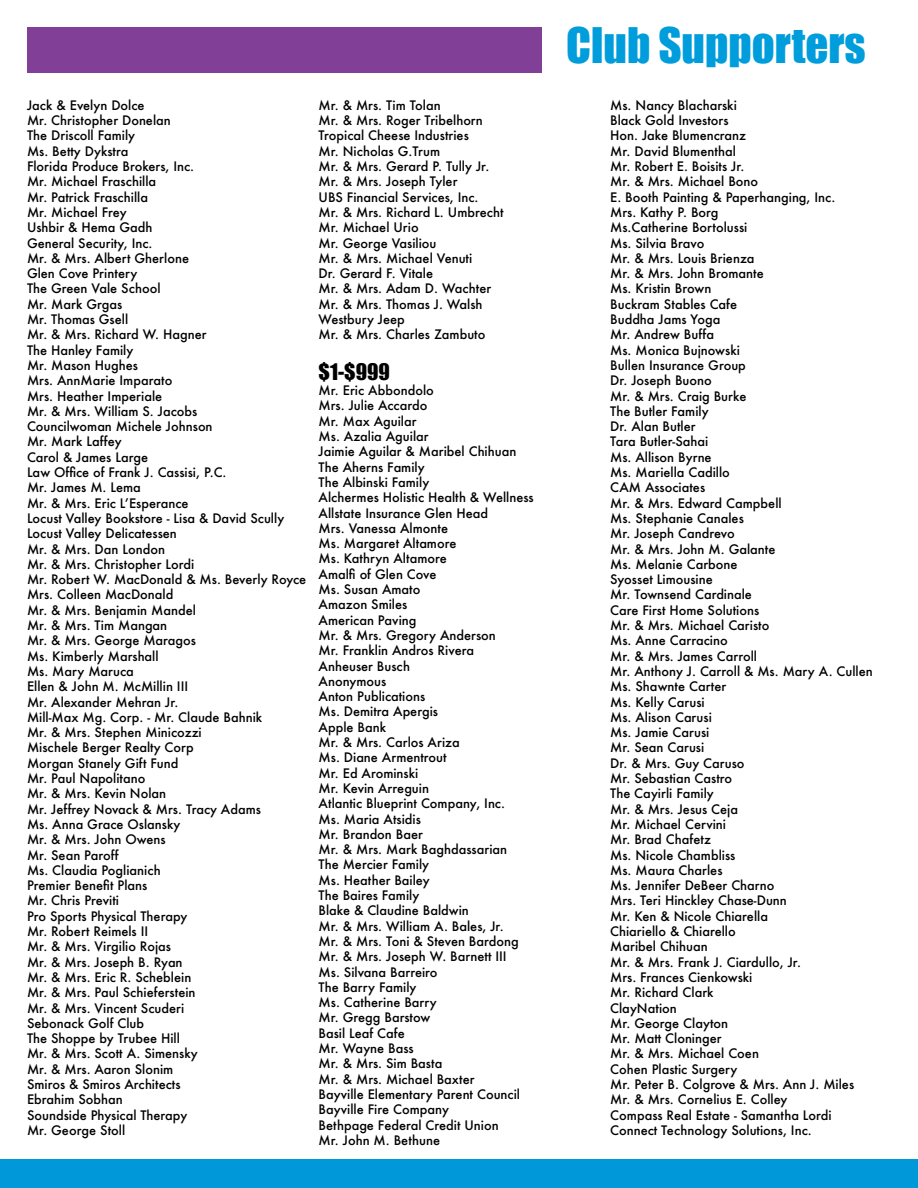
<style>
.page{position:relative;width:918px;height:1188px;background:#fff}
.page>*{position:absolute;margin:0;border:0;box-sizing:border-box;transform-origin:0 0}
.t1{font:45px "Impact";color:#009ddc}
.t2{font:21px "Impact";color:#000}
.t3{font:500 12.75px/15.3px "Futura";color:#000}
</style>
<div class="page">
<div style="left:0;top:1159px;width:918px;height:29px;background:#0098d8"></div>
<div style="left:27px;top:27px;width:514px;height:45px;background:#823f98"></div>
<p class="t3" style="left:27px;top:97px;width:281px">Jack &amp; Evelyn Dolce<br>Mr. Christopher Donelan<br>The Driscoll Family<br>Ms. Betty Dykstra<br>Florida Produce Brokers, Inc.<br>Mr. Michael Fraschilla<br>Mr. Patrick Fraschilla<br>Mr. Michael Frey<br>Ushbir &amp; Hema Gadh<br>General Security, Inc.<br>Mr. &amp; Mrs. Albert Gherlone<br>Glen Cove Printery<br>The Green Vale School<br>Mr. Mark Grgas<br>Mr. Thomas Gsell<br>Mr. &amp; Mrs. Richard W. Hagner<br>The Hanley Family<br>Mr. Mason Hughes<br>Mrs. AnnMarie Imparato<br>Mrs. Heather Imperiale<br>Mr. &amp; Mrs. William S. Jacobs<br>Councilwoman Michele Johnson<br>Mr. Mark Laffey<br>Carol &amp; James Large<br>Law Office of Frank J. Cassisi, P.C.<br>Mr. James M. Lema<br>Mr. &amp; Mrs. Eric L’Esperance<br>Locust Valley Bookstore - Lisa &amp; David Scully<br>Locust Valley Delicatessen<br>Mr. &amp; Mrs. Dan London<br>Mr. &amp; Mrs. Christopher Lordi<br>Mr. Robert W. MacDonald &amp; Ms. Beverly Royce<br>Mrs. Colleen MacDonald<br>Mr. &amp; Mrs. Benjamin Mandel<br>Mr. &amp; Mrs. Tim Mangan<br>Mr. &amp; Mrs. George Maragos<br>Ms. Kimberly Marshall<br>Ms. Mary Maruca<br>Ellen &amp; John M. McMillin III<br>Mr. Alexander Mehran Jr.<br>Mill-Max Mg. Corp. - Mr. Claude Bahnik<br>Mr. &amp; Mrs. Stephen Minicozzi<br>Mischele Berger Realty Corp<br>Morgan Stanely Gift Fund<br>Mr. Paul Napolitano<br>Mr. &amp; Mrs. Kevin Nolan<br>Mr. Jeffrey Novack &amp; Mrs. Tracy Adams<br>Ms. Anna Grace Oslansky<br>Mr. &amp; Mrs. John Owens<br>Mr. Sean Paroff<br>Ms. Claudia Poglianich<br>Premier Benefit Plans<br>Mr. Chris Previti<br>Pro Sports Physical Therapy<br>Mr. Robert Reimels II<br>Mr. &amp; Mrs. Virgilio Rojas<br>Mr. &amp; Mrs. Joseph B. Ryan<br>Mr. &amp; Mrs. Eric R. Scheblein<br>Mr. &amp; Mrs. Paul Schieferstein<br>Mr. &amp; Mrs. Vincent Scuderi<br>Sebonack Golf Club<br>The Shoppe by Trubee Hill<br>Mr. &amp; Mrs. Scott A. Simensky<br>Mr. &amp; Mrs. Aaron Slonim<br>Smiros &amp; Smiros Architects<br>Ebrahim Sobhan<br>Soundside Physical Therapy<br>Mr. George Stoll</p>
<p class="t3" style="left:319px;top:97px;width:187px">Mr. &amp; Mrs. Tim Tolan<br>Mr. &amp; Mrs. Roger Tribelhorn<br>Tropical Cheese Industries<br>Mr. Nicholas G.Trum<br>Mr. &amp; Mrs. Gerard P. Tully Jr.<br>Mr. &amp; Mrs. Joseph Tyler<br>UBS Financial Services, Inc.<br>Mr. &amp; Mrs. Richard L. Umbrecht<br>Mr. Michael Urio<br>Mr. George Vasiliou<br>Mr. &amp; Mrs. Michael Venuti<br>Dr. Gerard F. Vitale<br>Mr. &amp; Mrs. Adam D. Wachter<br>Mr. &amp; Mrs. Thomas J. Walsh<br>Westbury Jeep<br>Mr. &amp; Mrs. Charles Zambuto</p>
<h2 class="t2" style="left:319px;top:355px;width:73px">$1-$999</h2>
<p class="t3" style="left:319px;top:383px;width:217px">Mr. Eric Abbondolo<br>Mrs. Julie Accardo<br>Mr. Max Aguilar<br>Ms. Azalia Aguilar<br>Jaimie Aguilar &amp; Maribel Chihuan<br>The Aherns Family<br>The Albinski Family<br>Alchermes Holistic Health &amp; Wellness<br>Allstate Insurance Glen Head<br>Mrs. Vanessa Almonte<br>Ms. Margaret Altamore<br>Ms. Kathryn Altamore<br>Amalfi of Glen Cove<br>Ms. Susan Amato<br>Amazon Smiles<br>American Paving<br>Mr. &amp; Mrs. Gregory Anderson<br>Mr. Franklin Andros Rivera<br>Anheuser Busch<br>Anonymous<br>Anton Publications<br>Ms. Demitra Apergis<br>Apple Bank<br>Mr. &amp; Mrs. Carlos Ariza<br>Ms. Diane Armentrout<br>Mr. Ed Arominski<br>Mr. Kevin Arreguin<br>Atlantic Blueprint Company, Inc.<br>Ms. Maria Atsidis<br>Mr. Brandon Baer<br>Mr. &amp; Mrs. Mark Baghdassarian<br>The Mercier Family<br>Ms. Heather Bailey<br>The Baires Family<br>Blake &amp; Claudine Baldwin<br>Mr. &amp; Mrs. William A. Bales, Jr.<br>Mr. &amp; Mrs. Toni &amp; Steven Bardong<br>Mr. &amp; Mrs. Joseph W. Barnett III<br>Ms. Silvana Barreiro<br>The Barry Family<br>Ms. Catherine Barry<br>Mr. Gregg Barstow<br>Basil Leaf Cafe<br>Mr. Wayne Bass<br>Mr. &amp; Mrs. Sim Basta<br>Mr. &amp; Mrs. Michael Baxter<br>Bayville Elementary Parent Council<br>Bayville Fire Company<br>Bethpage Federal Credit Union<br>Mr. John M. Bethune</p>
<h1 class="t1" style="left:566px;top:10px;width:301px">Club Supporters</h1>
<p class="t3" style="left:610px;top:97px;width:264px">Ms. Nancy Blacharski<br>Black Gold Investors<br>Hon. Jake Blumencranz<br>Mr. David Blumenthal<br>Mr. Robert E. Boisits Jr.<br>Mr. &amp; Mrs. Michael Bono<br>E. Booth Painting &amp; Paperhanging, Inc.<br>Mrs. Kathy P. Borg<br>Ms.Catherine Bortolussi<br>Ms. Silvia Bravo<br>Mr. &amp; Mrs. Louis Brienza<br>Mr. &amp; Mrs. John Bromante<br>Ms. Kristin Brown<br>Buckram Stables Cafe<br>Buddha Jams Yoga<br>Mr. Andrew Buffa<br>Ms. Monica Bujnowski<br>Bullen Insurance Group<br>Dr. Joseph Buono<br>Mr. &amp; Mrs. Craig Burke<br>The Butler Family<br>Dr. Alan Butler<br>Tara Butler-Sahai<br>Ms. Allison Byrne<br>Ms. Mariella Cadillo<br>CAM Associates<br>Mr. &amp; Mrs. Edward Campbell<br>Ms. Stephanie Canales<br>Mr. Joseph Candrevo<br>Mr. &amp; Mrs. John M. Galante<br>Ms. Melanie Carbone<br>Syosset Limousine<br>Mr. Townsend Cardinale<br>Care First Home Solutions<br>Mr. &amp; Mrs. Michael Caristo<br>Ms. Anne Carracino<br>Mr. &amp; Mrs. James Carroll<br>Mr. Anthony J. Carroll &amp; Ms. Mary A. Cullen<br>Ms. Shawnte Carter<br>Ms. Kelly Carusi<br>Ms. Alison Carusi<br>Ms. Jamie Carusi<br>Mr. Sean Carusi<br>Dr. &amp; Mrs. Guy Caruso<br>Mr. Sebastian Castro<br>The Cayirli Family<br>Mr. &amp; Mrs. Jesus Ceja<br>Mr. Michael Cervini<br>Mr. Brad Chafetz<br>Ms. Nicole Chambliss<br>Ms. Maura Charles<br>Ms. Jennifer DeBeer Charno<br>Mrs. Teri Hinckley Chase-Dunn<br>Mr. Ken &amp; Nicole Chiarella<br>Chiariello &amp; Chiarello<br>Maribel Chihuan<br>Mr. &amp; Mrs. Frank J. Ciardullo, Jr.<br>Mrs. Frances Cienkowski<br>Mr. Richard Clark<br>ClayNation<br>Mr. George Clayton<br>Mr. Matt Cloninger<br>Mr. &amp; Mrs. Michael Coen<br>Cohen Plastic Surgery<br>Mr. Peter B. Colgrove &amp; Mrs. Ann J. Miles<br>Mr. &amp; Mrs. Cornelius E. Colley<br>Compass Real Estate - Samantha Lordi<br>Connect Technology Solutions, Inc.</p>
</div>
